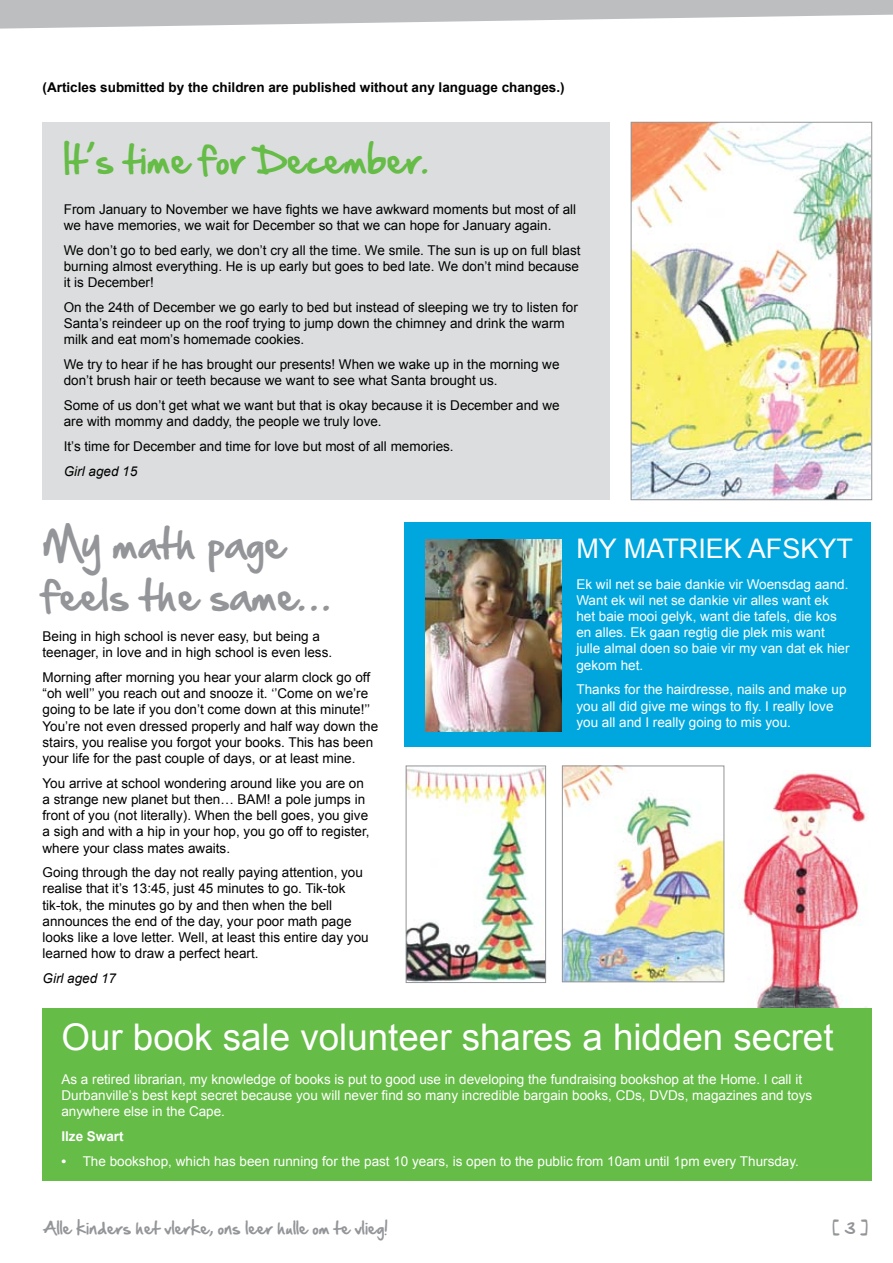
<style>
.page{position:relative;width:893px;height:1263px;background:#fff}
.page>*{position:absolute;margin:0;border:0;box-sizing:border-box;transform-origin:0 0}
.t1{font:36.75px "Arial";color:#fff}
.t2{font:36px/52.5px "Hand Of Sean";color:#939598}
.t3{font:33px "Hand Of Sean";color:#65bc46}
.t4{font:27px "Arial";color:#fff}
.t5{font:15px "Hand Of Sean";color:#939598}
.t6{font:13.5px/16.2px "Arial";color:#000}
.t7{font:13.5px/16.2px "Arial";color:#fff}
.t8{font:700 13.5px "Arial";color:#000}
.t9{font:italic 13.5px "Arial";color:#000}
.t10{font:700 13.5px "Arial";color:#fff}
.s1{font-weight:700}
</style>
<div class="page">
<div style="left:404px;top:522px;width:467px;height:224px;background:#00a7df"></div>
<img style="left:742px;top:770px;width:125px;height:238px">
<svg style="left:0;top:0;width:893px;height:29px"></svg>
<div style="left:43px;top:122px;width:567px;height:378px;background:#dcddde"></div>
<img style="left:425px;top:540px;width:136px;height:192px">
<div style="left:43px;top:1008px;width:829px;height:173px;background:#65bc46"></div>
<img style="left:633px;top:124px;width:237px;height:374px">
<div style="left:631px;top:122px;width:241px;height:378px;border:1px solid #939598"></div>
<img style="left:564px;top:767px;width:158px;height:213px">
<div style="left:562px;top:765px;width:162px;height:217px;border:1px solid #939598"></div>
<img style="left:408px;top:767px;width:136px;height:214px">
<div style="left:406px;top:765px;width:140px;height:218px;border:1px solid #939598"></div>
<p class="t8" style="left:43px;top:78px;width:524px">(Articles submitted by the children are published without any language changes.)</p>
<h3 class="t3" style="left:64px;top:130px;width:366px">It’s time for December.</h3>
<p class="t6" style="left:64px;top:201px;width:514px">From January to November we have fights we have awkward moments but most of all we have memories, we wait for December so that we can hope for January again.</p>
<p class="t6" style="left:64px;top:242px;width:518px;text-align:justify">We don’t go to bed early, we don’t cry all the time. We smile. The sun is up on full blast burning almost everything. He is up early but goes to bed late. We don’t mind because it is December!</p>
<p class="t6" style="left:64px;top:299px;width:516px">On the 24th of December we go early to bed but instead of sleeping we try to listen for<br>Santa’s reindeer up on the roof trying to jump down the chimney and drink the warm milk and eat mom’s homemade cookies.</p>
<p class="t6" style="left:64px;top:356px;width:497px">We try to hear if he has brought our presents! When we wake up in the morning we don’t brush hair or teeth because we want to see what Santa brought us.</p>
<p class="t6" style="left:64px;top:397px;width:497px">Some of us don’t get what we want but that is okay because it is December and we are with mommy and daddy, the people we truly love.</p>
<p class="t6" style="left:64px;top:438px;width:391px">It’s time for December and time for love but most of all memories.</p>
<p class="t9" style="left:64px;top:462px;width:75px">Girl aged 15</p>
<h2 class="t2" style="left:43px;top:517px;width:289px">My math page feels the same…</h2>
<p class="t6" style="left:43px;top:628px;width:291px">Being in high school is never easy, but being a teenager, in love and in high school is even less.</p>
<p class="t6" style="left:43px;top:669px;width:337px">Morning after morning you hear your alarm clock go off “oh well’’ you reach out and snooze it. ‘’Come on we’re going to be late if you don’t come down at this minute!’’ You’re not even dressed properly and half way down the stairs, you realise you forgot your books. This has been your life for the past couple of days, or at least mine.</p>
<p class="t6" style="left:43px;top:775px;width:328px">You arrive at school wondering around like you are on a strange new planet but then… BAM! a pole jumps in front of you (not literally). When the bell goes, you give a sigh and with a hip in your hop, you go off to register, where your class mates awaits.</p>
<p class="t6" style="left:43px;top:864px;width:328px">Going through the day not really paying attention, you realise that it’s 13:45, just 45 minutes to go. Tik-tok tik-tok, the minutes go by and then when the bell announces the end of the day, your poor math page looks like a love letter. Well, at least this entire day you learned how to draw a perfect heart.</p>
<p class="t9" style="left:43px;top:969px;width:75px">Girl aged 17</p>
<h3 class="t4" style="left:576px;top:530px;width:278px">MY MATRIEK AFSKYT</h3>
<p class="t7" style="left:576px;top:576px;width:275px">Ek wil net se baie dankie vir Woensdag aand.<br>Want ek wil net se dankie vir alles want ek het baie mooi gelyk, want die tafels, die kos en alles. Ek gaan regtig die plek mis want julle almal doen so baie vir my van dat ek hier gekom het.</p>
<p class="t7" style="left:576px;top:682px;width:272px">Thanks for the hairdresse, nails and make up you all did give me wings to fly. I really love you all and I really going to mis you.</p>
<h1 class="t1" style="left:61px;top:1013px;width:774px">Our book sale volunteer shares a hidden secret</h1>
<p class="t7" style="left:61px;top:1071px;width:752px">As a retired librarian, my knowledge of books is put to good use in developing the fundraising bookshop at the Home. I call it<br>Durbanville’s best kept secret because you will never find so many incredible bargain books, CDs, DVDs, magazines and toys anywhere else in the Cape.</p>
<p class="t10" style="left:61px;top:1127px;width:64px">Ilze Swart</p>
<p class="t7" style="left:61px;top:1153px;width:739px"><span class="s1">•</span> The bookshop, which has been running for the past 10 years, is open to the public from 10am until 1pm every Thursday.</p>
<p class="t5" style="left:43px;top:1215px;width:347px">Alle kinders het vlerke, ons leer hulle om te vlieg!</p>
<p class="t5" style="left:832px;top:1215px;width:37px">[ 3 ]</p>
</div>
